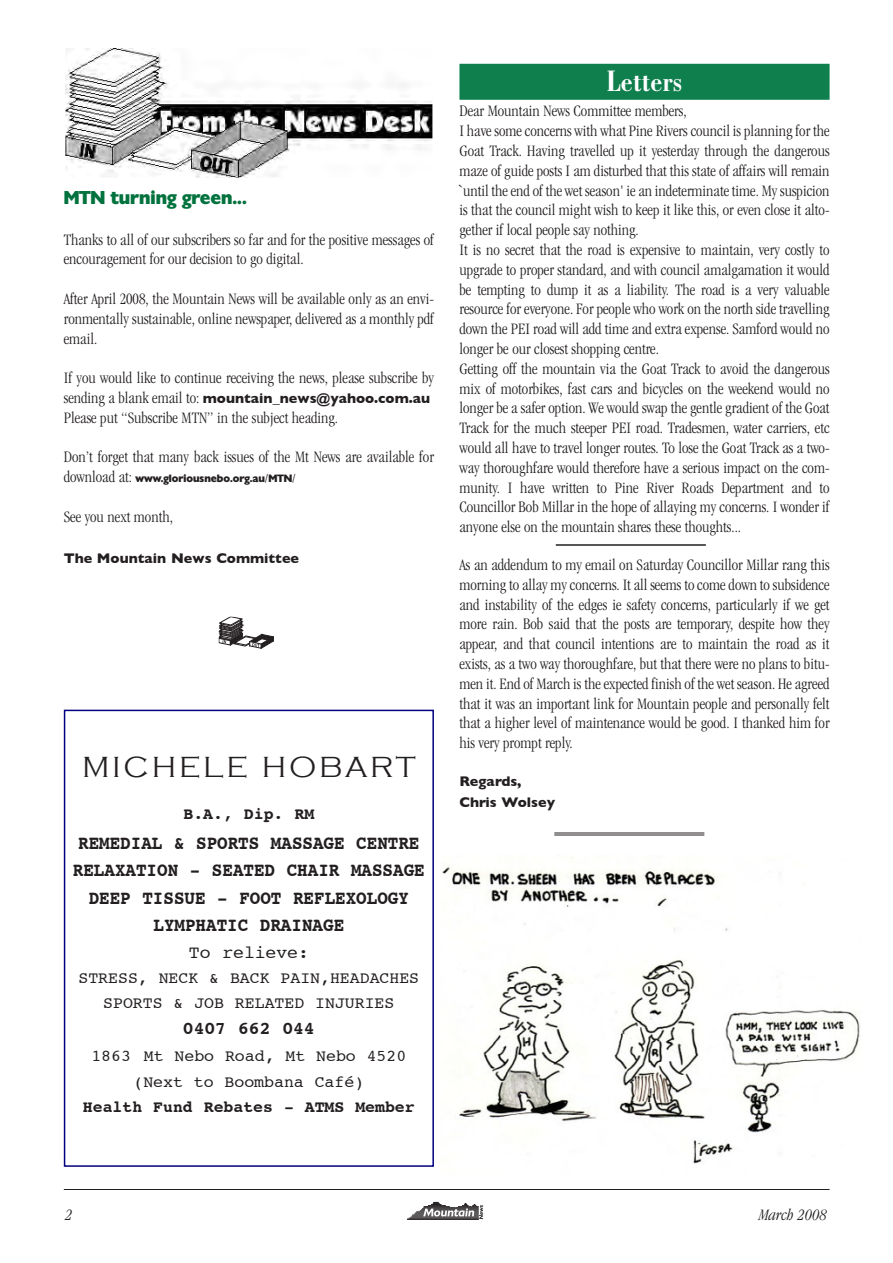
<style>
.page{position:relative;width:893px;height:1263px;background:#fff}
.page>*{position:absolute;margin:0;border:0;box-sizing:border-box;transform-origin:0 0}
.t1{font:700 condensed 31.5px "Bodoni";color:#fff}
.t2{font:300 30px "Copperplate Gothic";letter-spacing:.09em;color:#231f20}
.t3{font:700 19.5px/27.6px "Courier";color:#231f20;text-align:center;scale:.9 1}
.t4{font:800 18px "Chantilly";color:#00723d}
.t5{font:18px "Courier";color:#231f20}
.t6{font:700 18px "Courier";color:#231f20}
.t7{font:300 condensed 16.5px/19.8px "Garamond";color:#231f20}
.t8{font:16.5px/25px "Courier";color:#231f20;text-align:center}
.t9{font:700 16.5px "Courier";color:#231f20}
.t10{font:italic 300 condensed 16.5px "Garamond";color:#231f20}
.t11{font:700 14.25px/21.3px "Gill Sans";color:#231f20}
.t12{font:800 10.35px "Chantilly";color:#231f20}
.s1{font-family:"Garamond";font-weight:300;font-stretch:condensed;font-size:16.5px}
</style>
<div class="page">
<hr style="left:407px;top:1219px;width:71px;height:1px;background:#231f20">
<hr style="left:408px;top:1218px;width:70px;height:1px;background:#231f20">
<hr style="left:410px;top:1217px;width:68px;height:1px;background:#231f20">
<hr style="left:412px;top:1216px;width:66px;height:1px;background:#231f20">
<hr style="left:412px;top:1215px;width:66px;height:1px;background:#231f20">
<hr style="left:414px;top:1214px;width:64px;height:1px;background:#231f20">
<hr style="left:415px;top:1213px;width:63px;height:1px;background:#231f20">
<hr style="left:416px;top:1212px;width:62px;height:1px;background:#231f20">
<hr style="left:420px;top:1211px;width:58px;height:1px;background:#231f20">
<hr style="left:421px;top:1209px;width:57px;height:1px;background:#231f20">
<hr style="left:422px;top:1208px;width:56px;height:1px;background:#231f20">
<svg style="left:423px;top:1202px;width:60px;height:17px"></svg>
<hr style="left:64px;top:1189px;width:765px;height:1px;background:#231f20">
<div style="left:64px;top:710px;width:370px;height:457px;border:2px solid #000080"></div>
<img style="left:67px;top:49px;width:364px;height:127px">
<svg style="left:220px;top:618px;width:53px;height:31px"></svg>
<img style="left:443px;top:857px;width:416px;height:307px">
<div style="left:459px;top:64px;width:370px;height:36px;background:#0f7f4d"></div>
<hr style="left:555px;top:544px;width:150px;height:2px;background:#231f20">
<hr style="left:554px;top:832px;width:150px;height:1px;background:#231f20">
<hr style="left:554px;top:834px;width:150px;height:1px;background:#231f20">
<p class="t4" style="left:64px;top:192px;width:184px">MTN turning green...</p>
<p class="t7" style="left:64px;top:231px;width:371px">Thanks to all of our subscribers so far and for the positive messages of encouragement for our decision to go digital.</p>
<p class="t7" style="left:64px;top:290px;width:371px;text-align:justify">After April 2008, the Mountain News will be available only as an envi&shy;ronmentally sustainable, online newspaper, delivered as a monthly pdf email.</p>
<p class="t7" style="left:64px;top:369px;width:371px">If you would like to continue receiving the news, please subscribe by</p>
<p class="t11" style="left:64px;top:387px;width:368px"><span class="s1">sending a blank email to:</span> mountain_news@yahoo.com.au</p>
<p class="t7" style="left:64px;top:409px;width:276px">Please put “Subscribe MTN” in the subject heading.</p>
<p class="t7" style="left:64px;top:448px;width:371px">Don’t forget that many back issues of the Mt News are available for</p>
<p class="t12" style="left:64px;top:475px;width:233px"><span class="s1">download at:</span> www.gloriousnebo.org.au/MTN/</p>
<p class="t7" style="left:64px;top:508px;width:111px">See you next month,</p>
<p class="t11" style="left:64px;top:548px;width:237px">The Mountain News Committee</p>
<h2 class="t2" style="left:82px;top:751px;width:335px">MICHELE HOBART</h2>
<p class="t9" style="left:183px;top:807px;width:132px">B.A., Dip. RM</p>
<p class="t3" style="left:73px;top:830px;width:392px">REMEDIAL &amp; SPORTS MASSAGE CENTRE<br>RELAXATION - SEATED CHAIR MASSAGE<br>DEEP TISSUE - FOOT REFLEXOLOGY<br>LYMPHATIC DRAINAGE</p>
<p class="t5" style="left:189px;top:945px;width:121px">To relieve:</p>
<p class="t8" style="left:78px;top:966px;width:342px">STRESS, NECK &amp; BACK PAIN,HEADACHES<br>SPORTS &amp; JOB RELATED INJURIES</p>
<p class="t6" style="left:183px;top:1020px;width:133px">0407 662 044</p>
<p class="t8" style="left:91px;top:1043px;width:316px;line-height:26.7px">1863 Mt Nebo Road, Mt Nebo 4520 (Next to Boombana Café)</p>
<p class="t9" style="left:83px;top:1100px;width:333px">Health Fund Rebates - ATMS Member</p>
<h1 class="t1" style="left:607px;top:71px;width:77px">Letters</h1>
<p class="t7" style="left:459px;top:103px;width:371px">Dear Mountain News Committee members,<br>I have some concerns with what Pine Rivers council is planning for the Goat Track. Having travelled up it yesterday through the dangerous maze of guide posts I am disturbed that this state of affairs will remain `until the end of the wet season' ie an indeterminate time. My suspicion is that the council might wish to keep it like this, or even close it alto&shy;gether if local people say nothing.<br>It is no secret that the road is expensive to maintain, very costly to upgrade to proper standard, and with council amalgamation it would be tempting to dump it as a liability. The road is a very valuable resource for everyone. For people who work on the north side travelling down the PEI road will add time and extra expense. Samford would no longer be our closest shopping centre.<br>Getting off the mountain via the Goat Track to avoid the dangerous mix of motorbikes, fast cars and bicycles on the weekend would no longer be a safer option. We would swap the gentle gradient of the Goat Track for the much steeper PEI road. Tradesmen, water carriers, etc would all have to travel longer routes. To lose the Goat Track as a two&shy;way thoroughfare would therefore have a serious impact on the com&shy;munity. I have written to Pine River Roads Department and to Councillor Bob Millar in the hope of allaying my concerns. I wonder if anyone else on the mountain shares these thoughts...</p>
<p class="t7" style="left:459px;top:556px;width:371px;text-align:justify">As an addendum to my email on Saturday Councillor Millar rang this morning to allay my concerns. It all seems to come down to subsidence and instability of the edges ie safety concerns, particularly if we get more rain. Bob said that the posts are temporary, despite how they appear, and that council intentions are to maintain the road as it exists, as a two way thoroughfare, but that there were no plans to bitu&shy;men it. End of March is the expected finish of the wet season. He agreed that it was an important link for Mountain people and personally felt that a higher level of maintenance would be good. I thanked him for his very prompt reply.</p>
<p class="t11" style="left:459px;top:770px;width:97px">Regards,<br>Chris Wolsey</p>
<p class="t10" style="left:65px;top:1208px;width:9px">2</p>
<p class="t10" style="left:758px;top:1208px;width:70px">March 2008</p>
</div>
